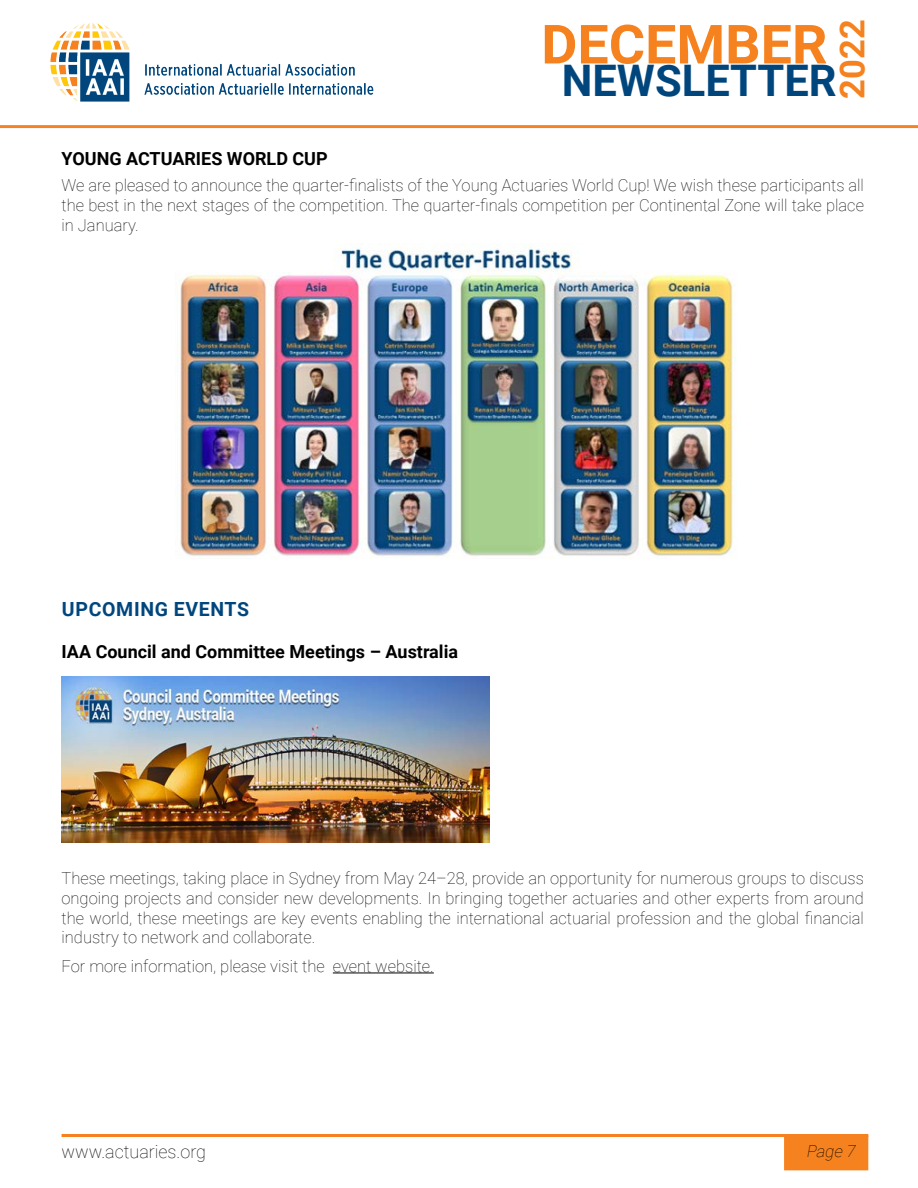
<style>
.page{position:relative;width:918px;height:1188px;background:#fff}
.page>*{position:absolute;margin:0;border:0;box-sizing:border-box;transform-origin:0 0}
.t1{font:700 54px "Roboto";color:#f5821e}
.t2{font:700 43.5px "Roboto";color:#00467d}
.t3{font:700 34.5px "Roboto";color:#f5821e}
.t4{font:700 19.5px "Roboto";letter-spacing:.035em;color:#00467d}
.t5{font:700 18px "Roboto";color:#000}
.t6{font:100 18px "Roboto";color:#000}
.t7{font:100 16.5px/19.8px "Roboto";color:#000;text-align:justify}
.t8{font:italic 100 16.5px "Roboto";color:#000}
</style>
<div class="page">
<hr style="left:62px;top:1134px;width:806px;height:3px;background:#f5821e">
<div style="left:784px;top:1136px;width:84px;height:34px;background:#f5821e"></div>
<img style="left:50px;top:23px;width:324px;height:79px">
<svg style="left:0;top:125px;width:918px;height:3px;background:#f58626"></svg>
<hr style="left:333px;top:973px;width:101px;height:1px;background:#000">
<img style="left:177px;top:244px;width:560px;height:314px">
<img style="left:62px;top:676px;width:427px;height:166px">
<h1 class="t1" style="left:541px;top:6px;width:288px">DECEMBER</h1>
<h3 class="t3" style="left:828px;top:99px;width:81px;rotate:-90deg">2022</h3>
<h2 class="t2" style="left:562px;top:50px;width:276px">NEWSLETTER</h2>
<p class="t5" style="left:62px;top:146px;width:268px">YOUNG ACTUARIES WORLD CUP</p>
<p class="t7" style="left:62px;top:175px;width:804px">We are pleased to announce the quarter-finalists of the Young Actuaries World Cup! We wish these participants all the best in the next stages of the competition. The quarter-finals competition per Continental Zone will take place in January.</p>
<p class="t4" style="left:62px;top:596px;width:189px">UPCOMING EVENTS</p>
<p class="t5" style="left:62px;top:639px;width:398px">IAA Council and Committee Meetings – Australia</p>
<p class="t7" style="left:62px;top:868px;width:804px">These meetings, taking place in Sydney from May 24–28, provide an opportunity for numerous groups to discuss ongoing projects and consider new developments. In bringing together actuaries and other experts from around the world, these meetings are key events enabling the international actuarial profession and the global financial industry to network and collaborate.</p>
<p class="t7" style="left:62px;top:955px;width:374px">For more information, please visit the event website.</p>
<p class="t6" style="left:62px;top:1139px;width:146px">www.actuaries.org</p>
<p class="t8" style="left:806px;top:1140px;width:54px">Page 7</p>
</div>
